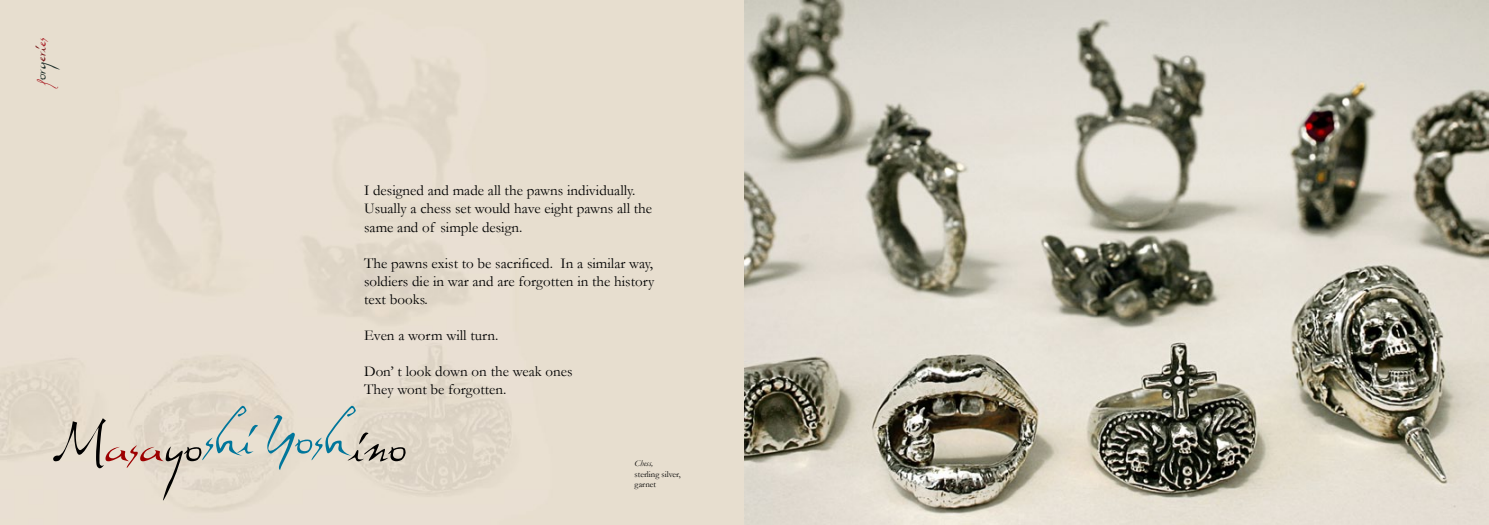
<style>
.page{position:relative;width:1489px;height:525px;background:#fff}
.page>*{position:absolute;margin:0;border:0;box-sizing:border-box;transform-origin:0 0}
.t1{font:50px "Dali";color:#000}
.t2{font:50px "Dali";color:#00769b}
.t3{font:17.5px "Dali";letter-spacing:-.03em;color:#a91b22}
.t4{font:15px/18px "Garamond";color:#000}
.t5{font:8.75px/10.5px "Garamond";color:#000}
.t6{font:italic 8.75px "Garamond";color:#000}
.s1{color:#1d2d28}
.s2{color:#781719}
.s3{color:#9d0000}
</style>
<div class="page">
<img style="left:0;top:0;width:1488px;height:524px">
<p class="t3" style="left:29px;top:86px;width:51px;rotate:-90deg">f<span class="s1">org</span><span class="s2">eri</span>es</p>
<p class="t4" style="left:364px;top:181px;width:289px">I designed and made all the pawns individually.<br>Usually a chess set would have eight pawns all the same and of simple design.</p>
<p class="t4" style="left:364px;top:253px;width:292px;text-align:justify">The pawns exist to be sacrificed. In a similar way, soldiers die in war and are forgotten in the history text books.</p>
<p class="t4" style="left:364px;top:325px;width:136px">Even a worm will turn.</p>
<p class="t4" style="left:364px;top:361px;width:210px">Don’ t look down on the weak ones<br>They wont be forgotten.</p>
<h1 class="t2" style="left:205px;top:406px;width:143px">shi Yosh</h1>
<h1 class="t1" style="left:53px;top:414px;width:151px">M<span class="s3">asa</span>yo</h1>
<h1 class="t1" style="left:347px;top:414px;width:62px">ino</h1>
<p class="t6" style="left:634px;top:458px;width:20px">Chess,</p>
<p class="t5" style="left:634px;top:468px;width:48px">sterling silver, garnet</p>
</div>
